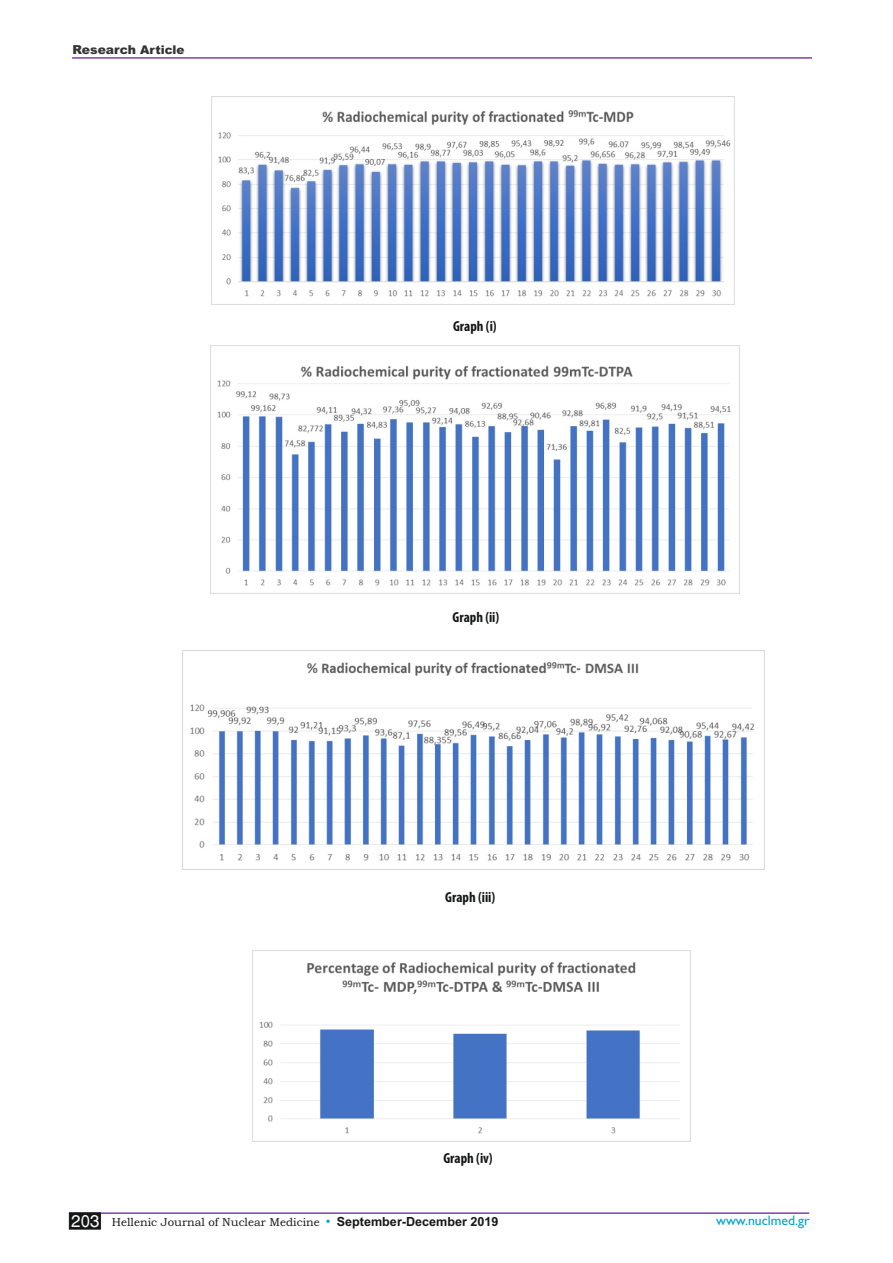
<style>
.page{position:relative;width:893px;height:1263px;background:#fff}
.page>*{position:absolute;margin:0;border:0;box-sizing:border-box;transform-origin:0 0}
.t1{font:16.95px "UB Helvetica";color:#fff}
.t2{font:700 condensed 14.55px "Myriad Pro";color:#151616}
.t3{font:13.8px "Gill Sans";color:#00a3d4}
.t4{font:900 12.3px "Arial";color:#333}
.t5{font:11.55px "Bookman Old Style";color:#151616}
.s1{font-size:12px}
.s2{font-family:"Arial";font-weight:700;font-size:16.5px;color:#fff}
.s3{font-family:"Arial";font-size:13.5px;color:#00a3d4}
.s4{font-family:"Arial";font-weight:700;font-size:12.6px}
</style>
<div class="page">
<hr style="left:69px;top:1212px;width:740px;height:2px;background:#50047f">
<svg style="left:69px;top:1212px;width:32px;height:18px"></svg>
<img style="left:212px;top:110px;width:522px;height:195px">
<img style="left:210px;top:346px;width:529px;height:248px">
<img style="left:190px;top:662px;width:565px;height:199px">
<img style="left:252px;top:950px;width:438px;height:191px">
<hr style="left:72px;top:57px;width:740px;height:1px;background:#50047f">
<p class="t4" style="left:73px;top:45px;width:113px">Research <span class="s1">Article</span></p>
<p class="t2" style="left:453px;top:320px;width:45px">Graph (i)</p>
<p class="t2" style="left:453px;top:611px;width:48px">Graph (ii)</p>
<p class="t2" style="left:445px;top:891px;width:51px">Graph (iii)</p>
<p class="t2" style="left:443px;top:1152px;width:51px">Graph (iv)</p>
<p class="t5" style="left:78px;top:1218px;width:422px"><span class="s2">93</span> Hellenic Journal of Nuclear Medicine <span class="s3">•</span> <span class="s4">September-December 2019</span></p>
<p class="t3" style="left:716px;top:1215px;width:95px">www.nuclmed.gr</p>
<h1 class="t1" style="left:71px;top:1214px;width:30px">203</h1>
</div>
